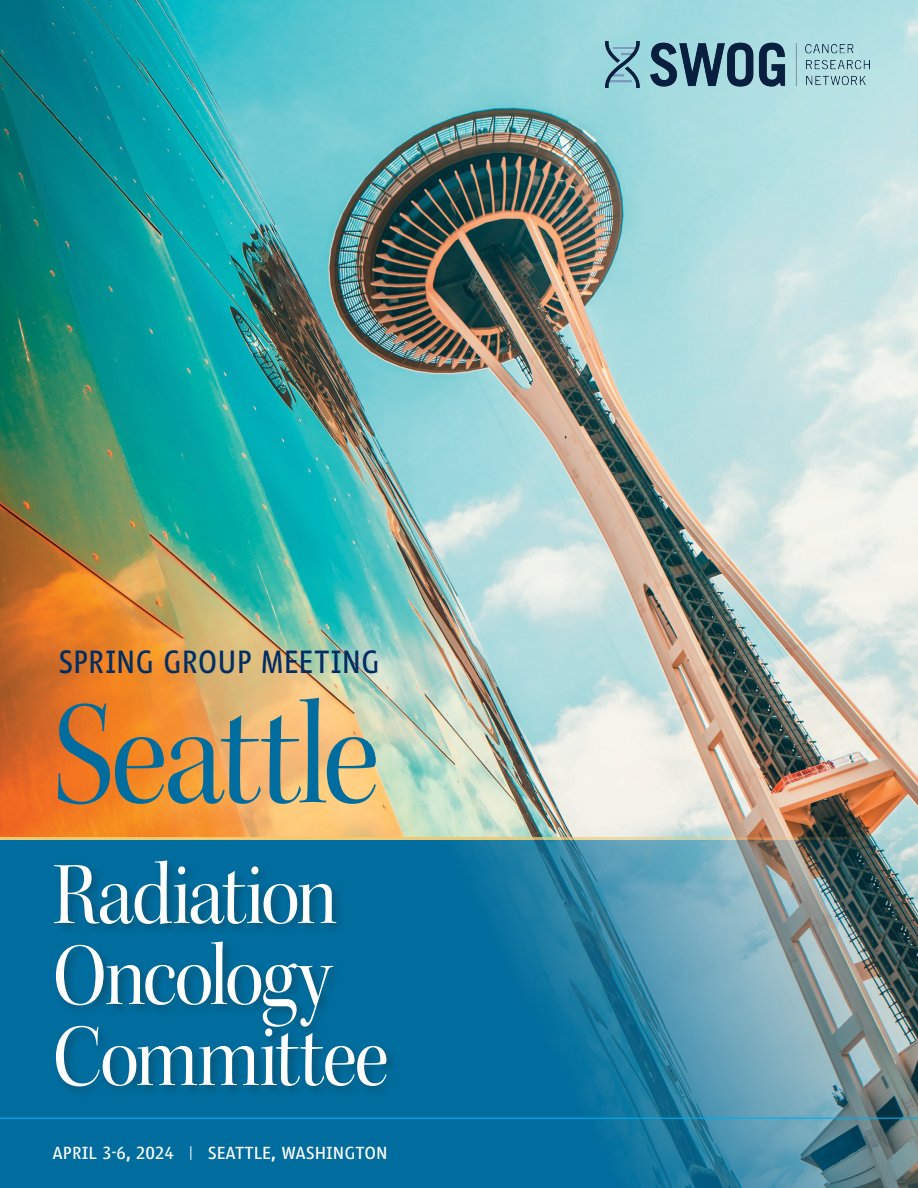
<style>
.page{position:relative;width:918px;height:1188px;background:#fff}
.page>*{position:absolute;margin:0;border:0;box-sizing:border-box;transform-origin:0 0}
.t1{font:149.85px "Kepler Std Disp";letter-spacing:-.03em;color:#006d9e;scale:.9 1}
.t2{font:89.7px "Kepler Std Disp";letter-spacing:-.025em;color:#fff;scale:.9 1}
.t3{font:500 33px "Lipa Agate High Nar";letter-spacing:.045em;color:#002d63;scale:.9 1}
.Name{font:500 18px "Lipa Agate High Nar";letter-spacing:.04em;color:#fff}
.s1{font-weight:300;font-size:15px}
</style>
<div class="page">
<img style="left:1px;top:1px;width:916px;height:836px">
<svg style="left:0;top:837px;width:918px;height:351px;background:#317f9e"></svg>
<img style="left:605px;top:42px;width:264px;height:46px">
<div style="left:51px;top:857px;width:348px;height:242px;background:#231f20;opacity:.33"></div>
<hr style="left:0;top:1118px;width:918px;height:1px;background:#00aeef">
<p class="t3" style="left:59px;top:640px;width:357px">SPRING GROUP MEETING</p>
<p class="t1" style="left:53px;top:671px;width:364px">Seattle</p>
<p class="t2" style="left:53px;top:844px;width:318px">Radiation</p>
<p class="t2" style="left:53px;top:925px;width:311px">Oncology</p>
<p class="t2" style="left:53px;top:1006px;width:375px">Committee</p>
<p class="Name" style="left:53px;top:1141px;width:336px">APRIL 3-6, 2024 <span class="s1">|</span> SEATTLE, WASHINGTON</p>
</div>
